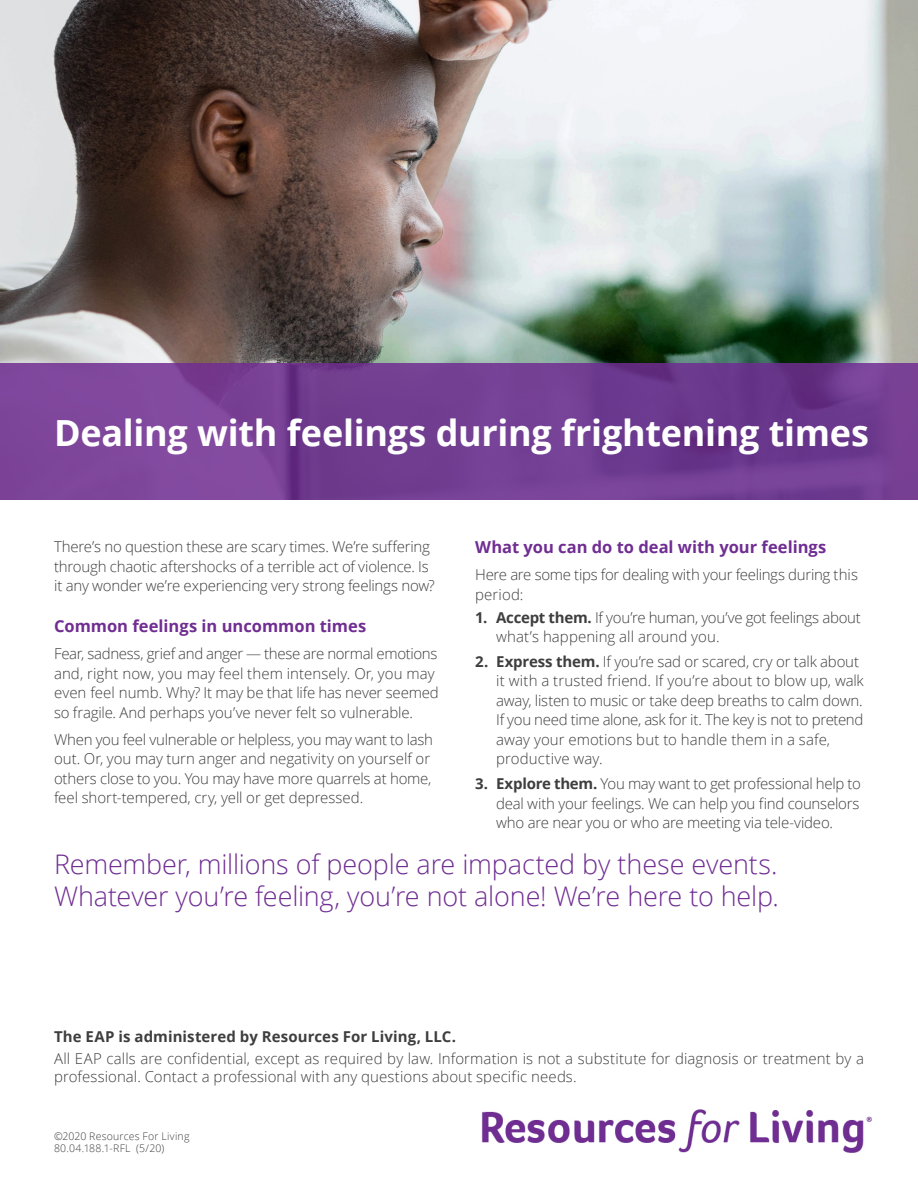
<style>
.page{position:relative;width:918px;height:1188px;background:#fff}
.page>*{position:absolute;margin:0;border:0;box-sizing:border-box;transform-origin:0 0}
.t1{font:700 36px "Open Sans";letter-spacing:-.005em;color:#fff}
.Callout{font:300 27px/32.4px "Open Sans";letter-spacing:-.005em;color:#702d92}
.Body_headline{font:700 16.5px "Open Sans";color:#702d92}
.Body{font:300 15px/19.5px "Open Sans";letter-spacing:-.015em;color:#3e3e3f}
.Disclaimer{font:300 15px/18px "Open Sans";letter-spacing:.005em;color:#3e3e3f}
.Brand_Statment{font:700 15px "Open Sans";letter-spacing:.005em;color:#3e3e3f}
.Part_Number_Date_Cop{font:300 10.5px "Open Sans";letter-spacing:.02em;color:#3e3e3f}
.s1{font-weight:700}
</style>
<div class="page">
<img style="left:481px;top:1109px;width:391px;height:44px">
<img style="left:0;top:0;width:918px;height:363px">
<svg style="left:0;top:363px;width:918px;height:137px;background:#743f93"></svg>
<h1 class="t1" style="left:54px;top:408px;width:817px">Dealing with feelings during frightening times</h1>
<p class="Body" style="left:54px;top:537px;width:382px">There’s no question these are scary times. We’re suffering through chaotic aftershocks of a terrible act of violence. Is it any wonder we’re experiencing very strong feelings now?</p>
<h2 class="Body_headline" style="left:54px;top:614px;width:314px">Common feelings in uncommon times</h2>
<p class="Body" style="left:54px;top:643px;width:386px">Fear, sadness, grief and anger ― these are normal emotions and, right now, you may feel them intensely. Or, you may even feel numb. Why? It may be that life has never seemed so fragile. And perhaps you’ve never felt so vulnerable.</p>
<p class="Body" style="left:54px;top:729px;width:380px">When you feel vulnerable or helpless, you may want to lash out. Or, you may turn anger and negativity on yourself or others close to you. You may have more quarrels at home, feel short-tempered, cry, yell or get depressed.</p>
<h2 class="Body_headline" style="left:475px;top:536px;width:353px">What you can do to deal with your feelings</h2>
<p class="Body" style="left:475px;top:565px;width:384px">Here are some tips for dealing with your feelings during this period:</p>
<p class="Body" style="left:496px;top:607px;width:366px;text-indent:-21px"><span class="s1">1. Accept them.</span> If you’re human, you’ve got feelings about what’s happening all around you.</p>
<p class="Body" style="left:496px;top:651px;width:369px;text-indent:-21px"><span class="s1">2. Express them.</span> If you’re sad or scared, cry or talk about it with a trusted friend. If you’re about to blow up, walk away, listen to music or take deep breaths to calm down.<br>If you need time alone, ask for it. The key is not to pretend away your emotions but to handle them in a safe, productive way.</p>
<p class="Body" style="left:496px;top:774px;width:366px;text-align:justify;text-indent:-21px"><span class="s1">3. Explore them.</span> You may want to get professional help to deal with your feelings. We can help you find counselors who are near you or who are meeting via tele-video.</p>
<p class="Callout" style="left:54px;top:847px;width:726px">Remember, millions of people are impacted by these events.<br>Whatever you’re feeling, you’re not alone! We’re here to help.</p>
<p class="Brand_Statment" style="left:54px;top:1026px;width:404px">The EAP is administered by Resources For Living, LLC.</p>
<p class="Disclaimer" style="left:54px;top:1049px;width:812px">All EAP calls are confidential, except as required by law. Information is not a substitute for diagnosis or treatment by a professional. Contact a professional with any questions about specific needs.</p>
<p class="Part_Number_Date_Cop" style="left:54px;top:1129px;width:137px">©2020 Resources For Living</p>
<p class="Part_Number_Date_Cop" style="left:54px;top:1141px;width:112px">80.04.188.1-RFL (5/20)</p>
</div>
